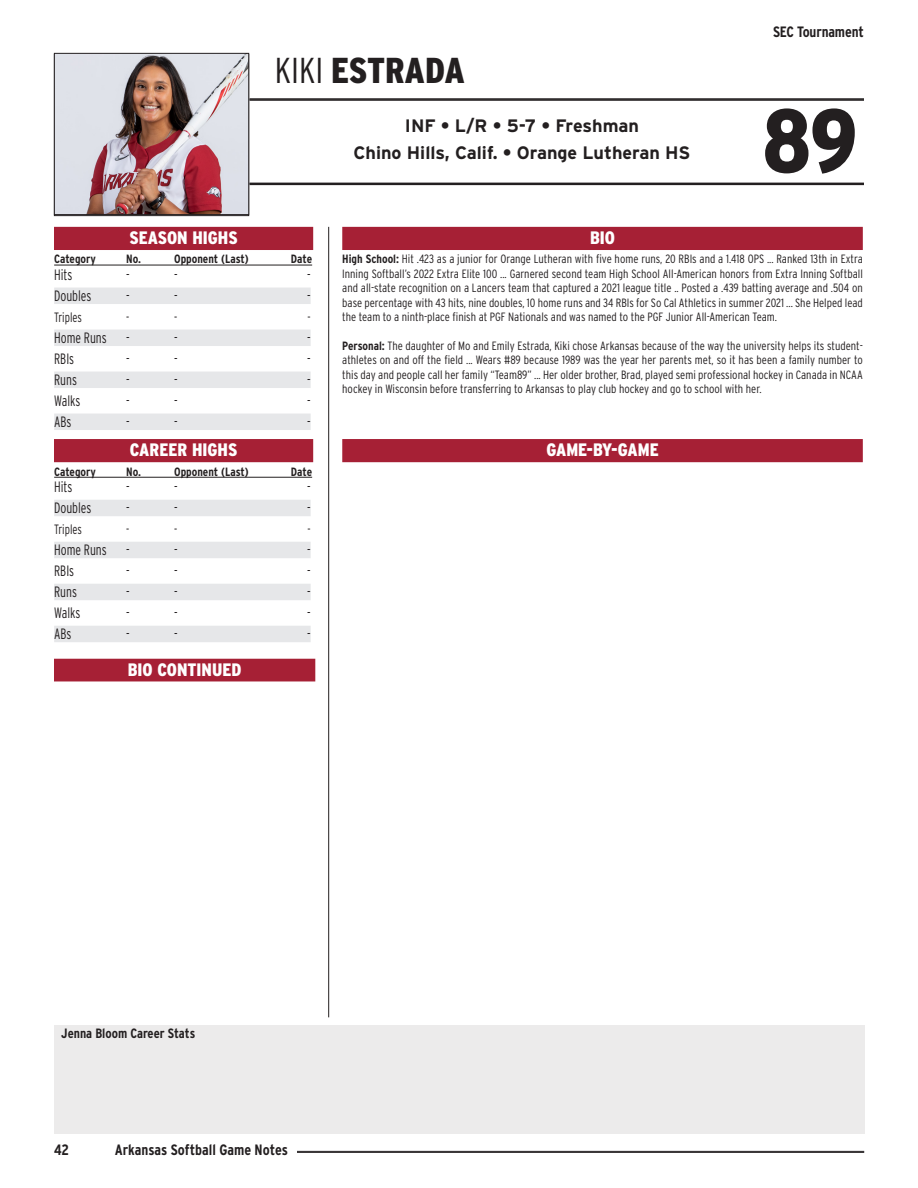
<style>
.page{position:relative;width:918px;height:1188px;background:#fff}
.page>*{position:absolute;margin:0;border:0;box-sizing:border-box;transform-origin:0 0}
.t1{font:900 condensed 90px "Interstate";color:#231f20}
.t2{font:900 condensed 36px "Interstate";letter-spacing:-.01em;color:#231f20}
.t3{font:700 18px "Interstate";color:#231f20}
.t4{font:900 condensed 18px "Interstate";color:#fff}
.t5{font:300 condensed 15px "Interstate";color:#231f20;scale:.88 1}
.t6{font:700 condensed 15px "Interstate";letter-spacing:-.005em;color:#231f20}
.t7{font:700 condensed 13.5px "Interstate";color:#231f20}
.t8{font:300 condensed 13.5px "Interstate";color:#231f20;scale:.88 1}
.t9{font:300 condensed 12px/14.4px "Interstate";color:#231f20;text-align:justify}
.t10{font:700 condensed 12px "Interstate";color:#231f20}
.s1{font-weight:300}
.s2{font-weight:700}
</style>
<div class="page">
<hr style="left:297px;top:1151px;width:567px;height:1px;background:#231f20">
<hr style="left:297px;top:1152px;width:567px;height:1px;background:#231f20">
<hr style="left:328px;top:227px;width:1px;height:790px;background:#231f20">
<div style="left:56px;top:228px;width:256px;height:21px;background:#a62035"></div>
<div style="left:54px;top:227px;width:259px;height:23px;border:3px solid #a62035"></div>
<hr style="left:54px;top:265px;width:258px;height:1px;background:#231f20">
<div style="left:54px;top:288px;width:257px;height:16px;background:#e6e7e9"></div>
<div style="left:54px;top:330px;width:257px;height:16px;background:#e6e7e9"></div>
<div style="left:54px;top:372px;width:257px;height:16px;background:#e6e7e9"></div>
<div style="left:54px;top:414px;width:257px;height:16px;background:#e6e7e9"></div>
<div style="left:54px;top:1026px;width:811px;height:108px;background:#ecebeb"></div>
<hr style="left:249px;top:99px;width:615px;height:2px;background:#231f20">
<hr style="left:249px;top:184px;width:615px;height:1px;background:#231f20">
<div style="left:56px;top:441px;width:256px;height:20px;background:#a62035"></div>
<div style="left:54px;top:439px;width:259px;height:23px;border:3px solid #a62035"></div>
<div style="left:56px;top:660px;width:258px;height:20px;background:#a62035"></div>
<div style="left:54px;top:659px;width:261px;height:22px;border:3px solid #a62035"></div>
<hr style="left:54px;top:477px;width:258px;height:1px;background:#231f20">
<div style="left:54px;top:500px;width:257px;height:16px;background:#e6e7e9"></div>
<div style="left:54px;top:542px;width:257px;height:16px;background:#e6e7e9"></div>
<div style="left:54px;top:584px;width:257px;height:16px;background:#e6e7e9"></div>
<div style="left:54px;top:626px;width:257px;height:16px;background:#e6e7e9"></div>
<div style="left:344px;top:441px;width:517px;height:20px;background:#a62035"></div>
<div style="left:342px;top:439px;width:521px;height:23px;border:3px solid #a62035"></div>
<div style="left:344px;top:228px;width:517px;height:21px;background:#a62035"></div>
<div style="left:342px;top:227px;width:521px;height:23px;border:3px solid #a62035"></div>
<img style="left:56px;top:55px;width:191px;height:158px">
<div style="left:54px;top:53px;width:195px;height:162px;border:1px solid #231f20"></div>
<hr style="left:249px;top:98px;width:615px;height:2px;background:#231f20">
<hr style="left:249px;top:183px;width:615px;height:1px;background:#231f20">
<p class="t4" style="left:129px;top:227px;width:110px">SEASON HIGHS</p>
<p class="t2" style="left:275px;top:48px;width:192px"><span class="s1">KIKI</span> ESTRADA</p>
<p class="t3" style="left:405px;top:114px;width:236px">INF • L/R • 5-7 • Freshman</p>
<p class="t3" style="left:354px;top:141px;width:339px">Chino Hills, Calif. • Orange Lutheran HS</p>
<p class="t4" style="left:590px;top:227px;width:27px">BIO</p>
<p class="t6" style="left:773px;top:23px;width:92px">SEC Tournament</p>
<p class="t1" style="left:762px;top:86px;width:97px">89</p>
<p class="t10" style="left:54px;top:252px;width:43px">Category</p>
<p class="t10" style="left:126px;top:252px;width:16px">No.</p>
<p class="t10" style="left:174px;top:252px;width:76px">Opponent (Last)</p>
<p class="t10" style="left:291px;top:252px;width:23px">Date</p>
<p class="t5" style="left:54px;top:266px;width:22px">Hits</p>
<p class="t5" style="left:126px;top:266px;width:6px">-</p>
<p class="t5" style="left:174px;top:266px;width:6px">-</p>
<p class="t5" style="left:307px;top:266px;width:6px">-</p>
<p class="t5" style="left:54px;top:287px;width:44px">Doubles</p>
<p class="t5" style="left:126px;top:287px;width:6px">-</p>
<p class="t5" style="left:174px;top:287px;width:6px">-</p>
<p class="t5" style="left:307px;top:287px;width:6px">-</p>
<p class="t8" style="left:54px;top:309px;width:33px">Triples</p>
<p class="t8" style="left:126px;top:309px;width:5px">-</p>
<p class="t8" style="left:174px;top:309px;width:5px">-</p>
<p class="t8" style="left:307px;top:309px;width:5px">-</p>
<p class="t5" style="left:54px;top:329px;width:61px">Home Runs</p>
<p class="t5" style="left:126px;top:329px;width:6px">-</p>
<p class="t5" style="left:174px;top:329px;width:6px">-</p>
<p class="t5" style="left:307px;top:329px;width:6px">-</p>
<p class="t5" style="left:54px;top:350px;width:24px">RBIs</p>
<p class="t5" style="left:126px;top:350px;width:6px">-</p>
<p class="t5" style="left:174px;top:350px;width:6px">-</p>
<p class="t5" style="left:307px;top:350px;width:6px">-</p>
<p class="t5" style="left:54px;top:371px;width:27px">Runs</p>
<p class="t5" style="left:126px;top:371px;width:6px">-</p>
<p class="t5" style="left:174px;top:371px;width:6px">-</p>
<p class="t5" style="left:307px;top:371px;width:6px">-</p>
<p class="t5" style="left:54px;top:392px;width:31px">Walks</p>
<p class="t5" style="left:126px;top:392px;width:6px">-</p>
<p class="t5" style="left:174px;top:392px;width:6px">-</p>
<p class="t5" style="left:307px;top:392px;width:6px">-</p>
<p class="t5" style="left:54px;top:413px;width:21px">ABs</p>
<p class="t5" style="left:126px;top:413px;width:6px">-</p>
<p class="t5" style="left:174px;top:413px;width:6px">-</p>
<p class="t5" style="left:307px;top:413px;width:6px">-</p>
<p class="t4" style="left:130px;top:439px;width:109px">CAREER HIGHS</p>
<p class="t10" style="left:54px;top:464px;width:43px">Category</p>
<p class="t10" style="left:126px;top:464px;width:16px">No.</p>
<p class="t10" style="left:174px;top:464px;width:76px">Opponent (Last)</p>
<p class="t10" style="left:291px;top:464px;width:23px">Date</p>
<p class="t5" style="left:54px;top:478px;width:22px">Hits</p>
<p class="t5" style="left:126px;top:478px;width:6px">-</p>
<p class="t5" style="left:174px;top:478px;width:6px">-</p>
<p class="t5" style="left:307px;top:478px;width:6px">-</p>
<p class="t5" style="left:54px;top:499px;width:44px">Doubles</p>
<p class="t5" style="left:126px;top:499px;width:6px">-</p>
<p class="t5" style="left:174px;top:499px;width:6px">-</p>
<p class="t5" style="left:307px;top:499px;width:6px">-</p>
<p class="t8" style="left:54px;top:521px;width:33px">Triples</p>
<p class="t8" style="left:126px;top:521px;width:5px">-</p>
<p class="t8" style="left:174px;top:521px;width:5px">-</p>
<p class="t8" style="left:307px;top:521px;width:5px">-</p>
<p class="t5" style="left:54px;top:541px;width:61px">Home Runs</p>
<p class="t5" style="left:126px;top:541px;width:6px">-</p>
<p class="t5" style="left:174px;top:541px;width:6px">-</p>
<p class="t5" style="left:307px;top:541px;width:6px">-</p>
<p class="t5" style="left:54px;top:562px;width:24px">RBIs</p>
<p class="t5" style="left:126px;top:562px;width:6px">-</p>
<p class="t5" style="left:174px;top:562px;width:6px">-</p>
<p class="t5" style="left:307px;top:562px;width:6px">-</p>
<p class="t5" style="left:54px;top:583px;width:27px">Runs</p>
<p class="t5" style="left:126px;top:583px;width:6px">-</p>
<p class="t5" style="left:174px;top:583px;width:6px">-</p>
<p class="t5" style="left:307px;top:583px;width:6px">-</p>
<p class="t5" style="left:54px;top:604px;width:31px">Walks</p>
<p class="t5" style="left:126px;top:604px;width:6px">-</p>
<p class="t5" style="left:174px;top:604px;width:6px">-</p>
<p class="t5" style="left:307px;top:604px;width:6px">-</p>
<p class="t5" style="left:54px;top:625px;width:21px">ABs</p>
<p class="t5" style="left:126px;top:625px;width:6px">-</p>
<p class="t5" style="left:174px;top:625px;width:6px">-</p>
<p class="t5" style="left:307px;top:625px;width:6px">-</p>
<p class="t4" style="left:128px;top:659px;width:115px">BIO CONTINUED</p>
<p class="t9" style="left:342px;top:252px;width:522px"><span class="s2">High School:</span> Hit .423 as a junior for Orange Lutheran with five home runs, 20 RBIs and a 1.418 OPS ... Ranked 13th in Extra Inning Softball’s 2022 Extra Elite 100 ... Garnered second team High School All-American honors from Extra Inning Softball and all-state recognition on a Lancers team that captured a 2021 league title .. Posted a .439 batting average and .504 on base percentage with 43 hits, nine doubles, 10 home runs and 34 RBIs for So Cal Athletics in summer 2021 ... She Helped lead the team to a ninth-place finish at PGF Nationals and was named to the PGF Junior All-American Team.</p>
<p class="t9" style="left:342px;top:338px;width:522px"><span class="s2">Personal:</span> The daughter of Mo and Emily Estrada, Kiki chose Arkansas because of the way the university helps its student&shy;athletes on and off the field ... Wears #89 because 1989 was the year her parents met, so it has been a family number to this day and people call her family “Team89” ... Her older brother, Brad, played semi professional hockey in Canada in NCAA hockey in Wisconsin before transferring to Arkansas to play club hockey and go to school with her.</p>
<p class="t4" style="left:546px;top:439px;width:114px">GAME-BY-GAME</p>
<p class="t7" style="left:61px;top:1025px;width:136px">Jenna Bloom Career Stats</p>
<p class="t6" style="left:54px;top:1140px;width:17px">42</p>
<p class="t6" style="left:115px;top:1140px;width:175px">Arkansas Softball Game Notes</p>
</div>
